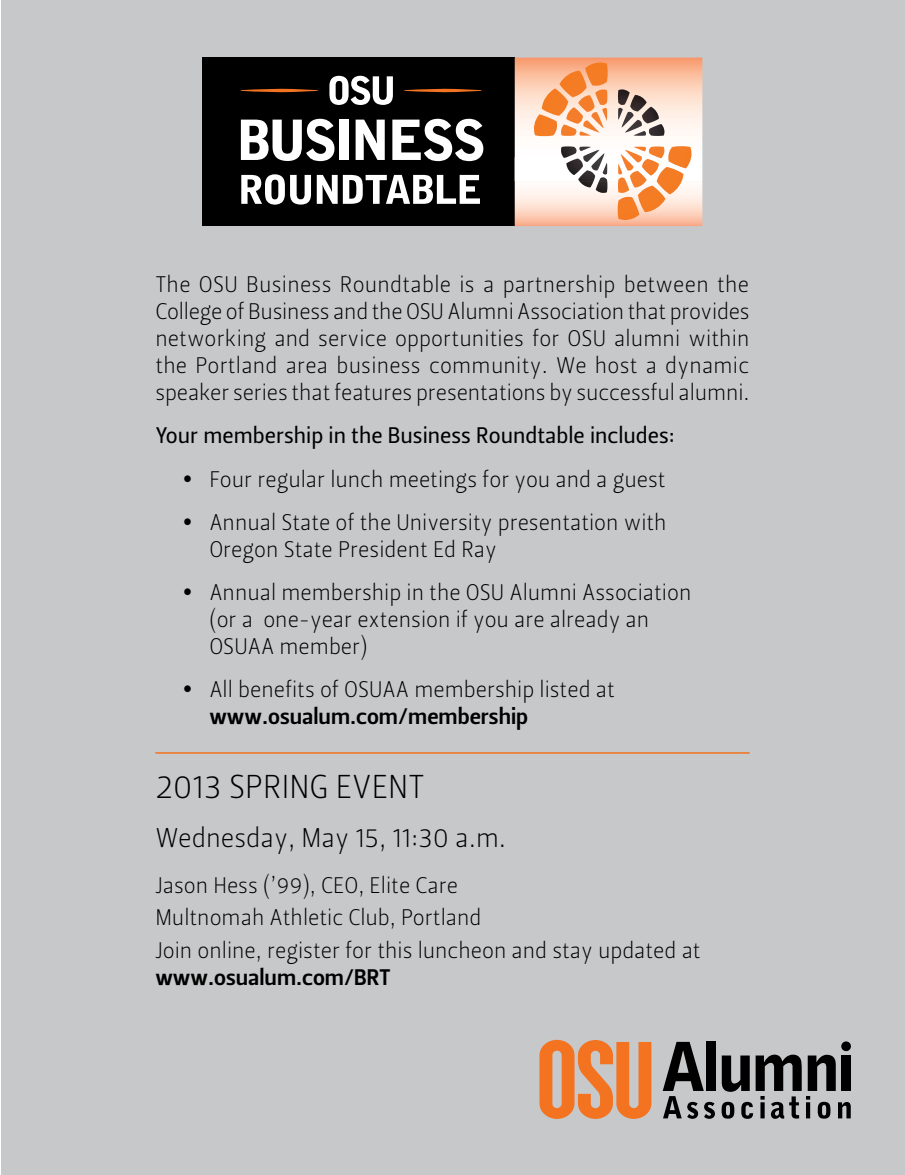
<style>
.page{position:relative;width:905px;height:1175px;background:#fff}
.page>*{position:absolute;margin:0;border:0;box-sizing:border-box;transform-origin:0 0}
.t1{font:33px "Leitura Sans Grot 1";color:#000}
.t2{font:27px "Leitura Sans Grot 1";color:#000}
.t3{font:22.5px/27px "Leitura Sans Grot 1";color:#000}
.t4{font:22.5px "Leitura Sans Grot 2";color:#000}
.t5{font:22.5px "Leitura Sans Grot 3";color:#000}
</style>
<div class="page">
<div style="left:1px;top:0;width:903px;height:1174px;background:#c7c8ca"></div>
<svg style="left:539px;top:1039px;width:112px;height:79px"></svg>
<div style="left:841px;top:1041px;width:9px;height:10px;background:#000;border-radius:50%"></div>
<div style="left:706px;top:1041px;width:10px;height:50px;background:#000"></div>
<svg style="left:662px;top:1041px;width:53px;height:77px"></svg>
<svg style="left:721px;top:1054px;width:129px;height:64px"></svg>
<hr style="left:155px;top:752px;width:594px;height:1px;background:#f37321">
<div style="left:202px;top:58px;width:312px;height:168px;background:#000"></div>
<svg style="left:241px;top:119px;width:93px;height:42px"></svg>
<div style="left:339px;top:120px;width:9px;height:40px;background:#fff"></div>
<svg style="left:355px;top:120px;width:30px;height:40px"></svg>
<svg style="left:392px;top:119px;width:91px;height:42px"></svg>
<svg style="left:241px;top:174px;width:70px;height:31px"></svg>
<svg style="left:317px;top:175px;width:20px;height:29px"></svg>
<svg style="left:343px;top:175px;width:137px;height:29px"></svg>
<svg style="left:329px;top:76px;width:64px;height:29px"></svg>
<svg style="left:240px;top:89px;width:78px;height:3px"></svg>
<svg style="left:404px;top:89px;width:77px;height:3px"></svg>
<svg style="left:514px;top:58px;width:188px;height:168px;background:#f8c9ad"></svg>
<img style="left:579px;top:181px;width:28px;height:12px">
<img style="left:560px;top:89px;width:105px;height:81px">
<p class="t3" style="left:155px;top:271px;width:595px;text-align:justify">The OSU Business Roundtable is a partnership between the College of Business and the OSU Alumni Association that provides networking and service opportunities for OSU alumni within the Portland area business community. We host a dynamic speaker series that features presentations by successful alumni.</p>
<p class="t4" style="left:155px;top:420px;width:521px">Your membership in the Business Roundtable includes:</p>
<p class="t3" style="left:209px;top:457px;width:459px;line-height:43.2px">Four regular lunch meetings for you and a guest<br>Annual State of the University presentation with</p>
<p class="t3" style="left:209px;top:527px;width:483px;line-height:43.2px">Oregon State President Ed Ray<br>Annual membership in the OSU Alumni Association</p>
<p class="t3" style="left:209px;top:606px;width:441px">(or a one-year extension if you are already an<br>OSUAA member)</p>
<p class="t3" style="left:209px;top:676px;width:407px">All benefits of OSUAA membership listed at</p>
<p class="t5" style="left:209px;top:701px;width:320px">www.osualum.com/membership</p>
<h1 class="t1" style="left:155px;top:764px;width:271px">2013 SPRING EVENT</h1>
<p class="t2" style="left:155px;top:819px;width:352px">Wednesday, May 15, 11:30 a.m.</p>
<p class="t3" style="left:155px;top:869px;width:547px;line-height:32.4px">Jason Hess (’99), CEO, Elite Care<br>Multnomah Athletic Club, Portland<br>Join online, register for this luncheon and stay updated at</p>
<p class="t5" style="left:155px;top:961px;width:237px">www.osualum.com/BRT</p>
</div>
